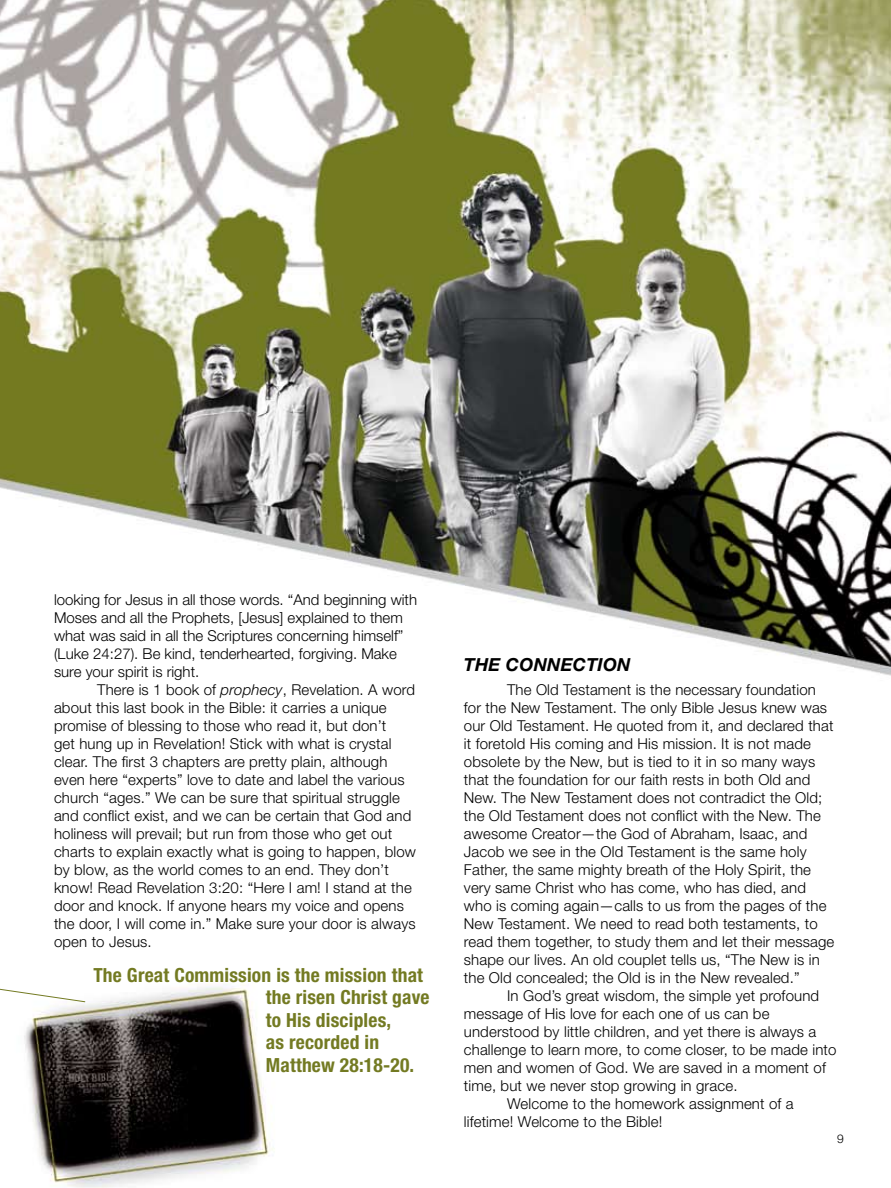
<style>
.page{position:relative;width:891px;height:1188px;background:#fff}
.page>*{position:absolute;margin:0;border:0;box-sizing:border-box;transform-origin:0 0}
.t1{font:700 condensed 19.5px/22.5px "Helvetica Neue";letter-spacing:.01em;color:#737a22}
.t2{font:italic 700 18px "Helvetica Neue";letter-spacing:.01em;color:#000}
.t3{font:300 15px/18px "Helvetica Neue";letter-spacing:.01em;color:#000}
.t4{font:300 12px "Helvetica Neue";color:#000}
.s1{font-style:italic}
</style>
<div class="page">
<img style="left:0;top:0;width:891px;height:1188px">
<svg style="left:0;top:974px;width:86px;height:29px"></svg>
<p class="t3" style="left:54px;top:590px;width:365px">looking for Jesus in all those words. “And beginning with Moses and all the Prophets, [Jesus] explained to them what was said in all the Scriptures concerning himself” (Luke 24:27). Be kind, tenderhearted, forgiving. Make sure your spirit is right.</p>
<p class="t3" style="left:54px;top:680px;width:364px;text-indent:43px">There is 1 book of <span class="s1">prophecy</span>, Revelation. A word about this last book in the Bible: it carries a unique promise of blessing to those who read it, but don’t<br>get hung up in Revelation! Stick with what is crystal clear. The first 3 chapters are pretty plain, although even here “experts” love to date and label the various church “ages.” We can be sure that spiritual struggle and conflict exist, and we can be certain that God and holiness will prevail; but run from those who get out charts to explain exactly what is going to happen, blow by blow, as the world comes to an end. They don’t know! Read Revelation 3:20: “Here I am! I stand at the door and knock. If anyone hears my voice and opens the door, I will come in.” Make sure your door is always open to Jesus.</p>
<h1 class="t1" style="left:266px;top:963px;width:165px;text-indent:-172px">The Great Commission is the mission that the risen Christ gave to His disciples,<br>as recorded in<br>Matthew 28:18-20.</h1>
<p class="t2" style="left:464px;top:653px;width:168px">THE CONNECTION</p>
<p class="t3" style="left:464px;top:681px;width:372px;text-indent:43px">The Old Testament is the necessary foundation for the New Testament. The only Bible Jesus knew was our Old Testament. He quoted from it, and declared that it foretold His coming and His mission. It is not made obsolete by the New, but is tied to it in so many ways that the foundation for our faith rests in both Old and New. The New Testament does not contradict the Old; the Old Testament does not conflict with the New. The awesome Creator—the God of Abraham, Isaac, and Jacob we see in the Old Testament is the same holy Father, the same mighty breath of the Holy Spirit, the very same Christ who has come, who has died, and who is coming again—calls to us from the pages of the New Testament. We need to read both testaments, to read them together, to study them and let their message shape our lives. An old couplet tells us, “The New is in the Old concealed; the Old is in the New revealed.”</p>
<p class="t3" style="left:507px;top:987px;width:314px">In God’s great wisdom, the simple yet profound</p>
<p class="t3" style="left:464px;top:1005px;width:307px">message of His love for each one of us can be</p>
<p class="t3" style="left:464px;top:1023px;width:354px">understood by little children, and yet there is always a</p>
<p class="t3" style="left:464px;top:1041px;width:374px">challenge to learn more, to come closer, to be made into</p>
<p class="t3" style="left:464px;top:1059px;width:364px">men and women of God. We are saved in a moment of</p>
<p class="t3" style="left:464px;top:1077px;width:275px">time, but we never stop growing in grace.</p>
<p class="t3" style="left:507px;top:1095px;width:288px">Welcome to the homework assignment of a</p>
<p class="t3" style="left:464px;top:1113px;width:200px">lifetime! Welcome to the Bible!</p>
<p class="t4" style="left:837px;top:1132px;width:8px">9</p>
</div>
